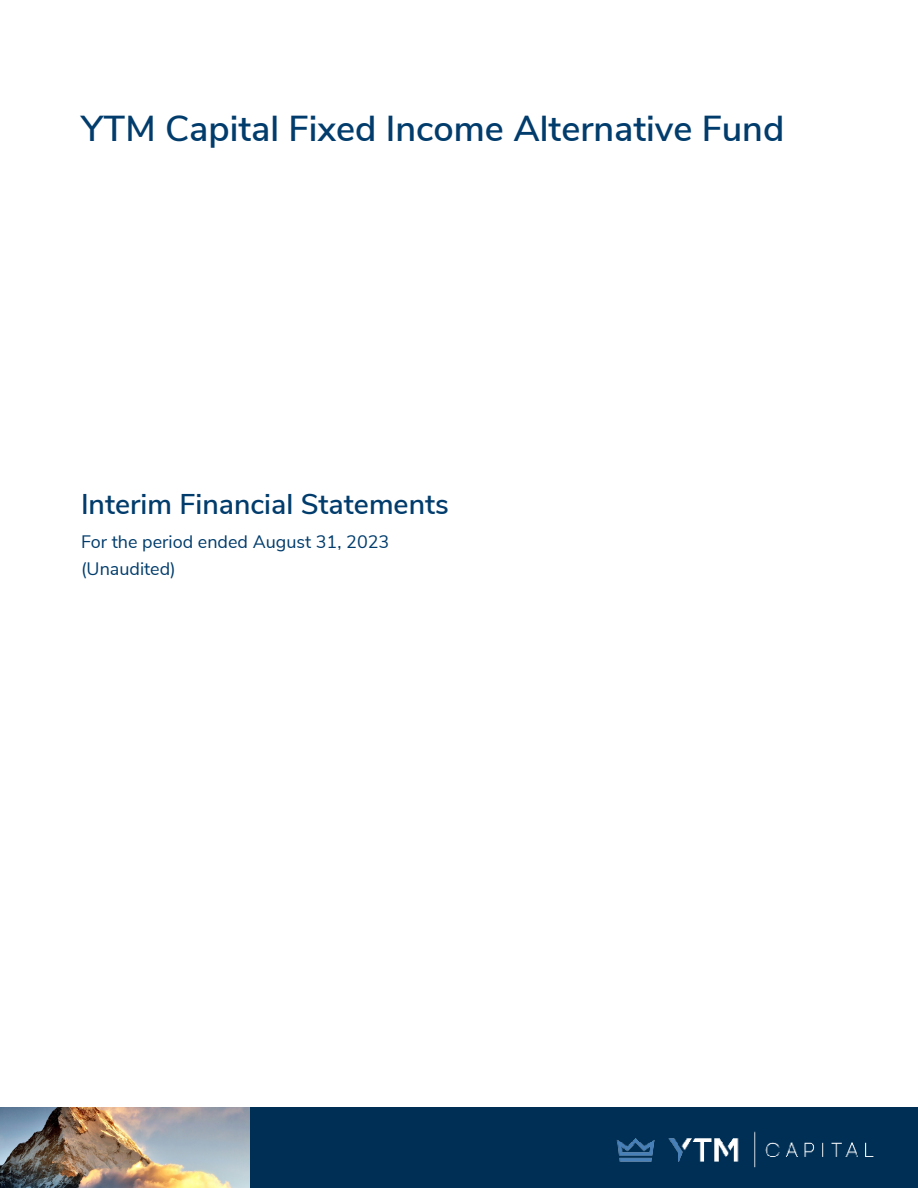
<style>
.page{position:relative;width:918px;height:1188px;background:#fff}
.page>*{position:absolute;margin:0;border:0;box-sizing:border-box;transform-origin:0 0}
.t1{font:600 36px "Nunito Sans";color:#013c6c}
.t2{font:600 28.5px "Nunito Sans";color:#013c6c}
.t3{font:18px "Nunito Sans";color:#013c6c}
</style>
<div class="page">
<div style="left:0;top:1107px;width:918px;height:81px;background:#002f56"></div>
<img style="left:616px;top:1131px;width:258px;height:37px">
<img style="left:0;top:1107px;width:249px;height:81px">
<p class="t1" style="left:81px;top:102px;width:705px">YTM Capital Fixed Income Alternative Fund</p>
<p class="t2" style="left:81px;top:483px;width:369px">Interim Financial Statements</p>
<p class="t3" style="left:81px;top:529px;width:310px">For the period ended August 31, 2023</p>
<p class="t3" style="left:81px;top:556px;width:96px">(Unaudited)</p>
</div>
